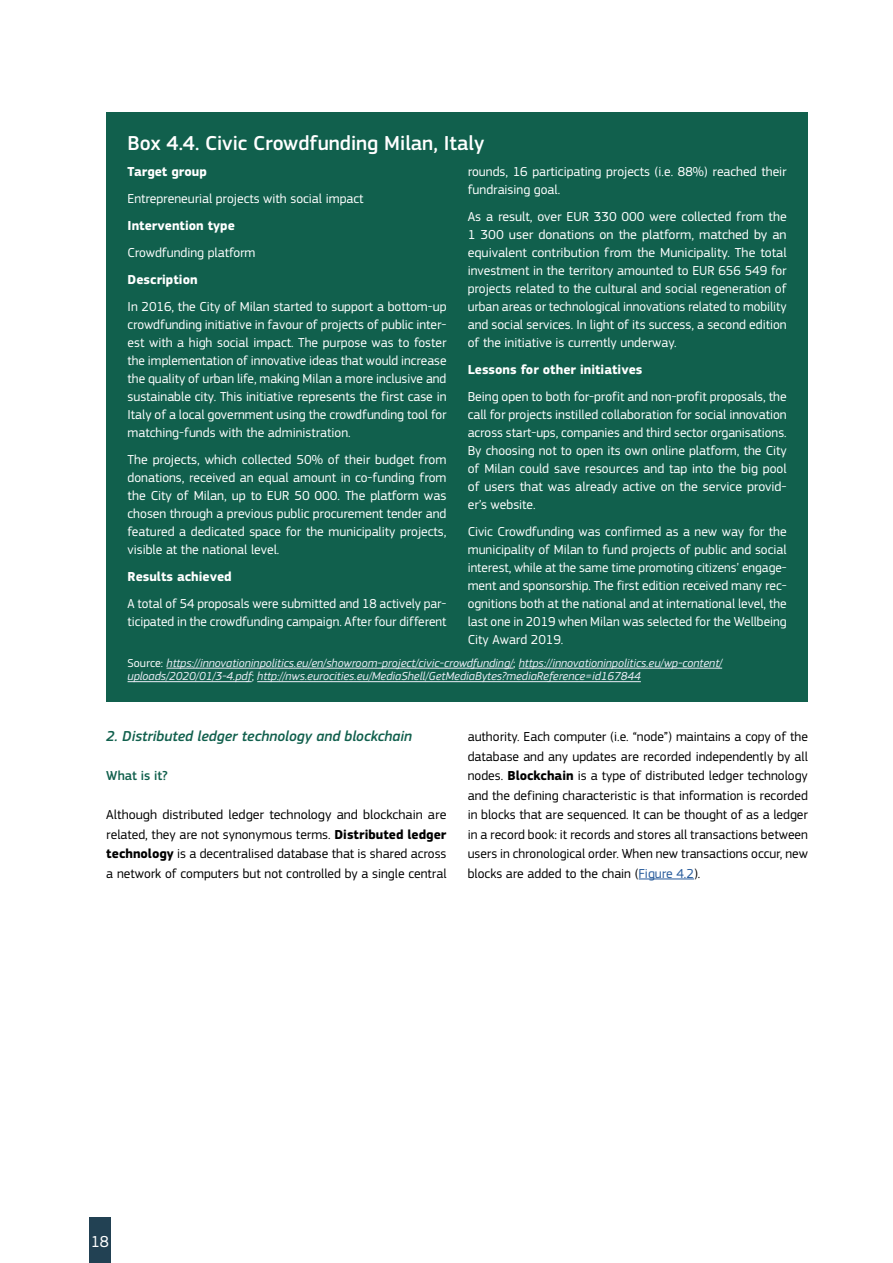
<style>
.page{position:relative;width:893px;height:1263px;background:#fff}
.page>*{position:absolute;margin:0;border:0;box-sizing:border-box;transform-origin:0 0}
.Box_H2{font:500 21px "EC Square Sans Pro";color:#fff}
.t1{font:16.5px "EC Square Sans Pro";color:#fff}
.t2{font:italic 500 15px "EC Square Sans Pro";color:#11604d}
.Box_Body{font:13.5px/18px "EC Square Sans Pro";color:#fff;text-align:justify}
.Body{font:13.5px/19.5px "EC Square Sans Pro";color:#000;text-align:justify}
.Box_Body-2{font:700 13.5px "EC Square Sans Pro";color:#fff}
.t3{font:500 13.5px "EC Square Sans Pro";color:#11604d}
.Box_Figure_Source{font:italic 12px/13.5px "EC Square Sans Pro";color:#eceef7}
.s1{font-style:normal;color:#fff}
.s2{font-weight:700}
.s3{color:#275b9b}
</style>
<div class="page">
<div style="left:89px;top:1217px;width:22px;height:46px;background:#224153"></div>
<div style="left:106px;top:113px;width:702px;height:589px;background:#11604d"></div>
<hr style="left:167px;top:668px;width:346px;height:1px;background:#eceef7">
<hr style="left:519px;top:668px;width:203px;height:1px;background:#eceef7">
<hr style="left:128px;top:681px;width:124px;height:1px;background:#eceef7">
<hr style="left:257px;top:681px;width:384px;height:1px;background:#eceef7">
<hr style="left:639px;top:878px;width:55px;height:1px;background:#275b9b">
<h2 class="Box_H2" style="left:128px;top:131px;width:358px">Box 4.4. Civic Crowdfunding Milan, Italy</h2>
<p class="Box_Body-2" style="left:128px;top:164px;width:81px">Target group</p>
<p class="Box_Body" style="left:128px;top:190px;width:237px">Entrepreneurial projects with social impact</p>
<p class="Box_Body-2" style="left:128px;top:218px;width:109px">Intervention type</p>
<p class="Box_Body" style="left:128px;top:244px;width:129px">Crowdfunding platform</p>
<p class="Box_Body-2" style="left:128px;top:272px;width:72px">Description</p>
<p class="Box_Body" style="left:128px;top:298px;width:320px">In 2016, the City of Milan started to support a bottom-up crowdfunding initiative in favour of projects of public inter&shy;est with a high social impact. The purpose was to foster the implementation of innovative ideas that would increase the quality of urban life, making Milan a more inclusive and sustainable city. This initiative represents the first case in Italy of a local government using the crowdfunding tool for matching-funds with the administration.</p>
<p class="Box_Body" style="left:128px;top:451px;width:320px">The projects, which collected 50% of their budget from donations, received an equal amount in co-funding from the City of Milan, up to EUR 50 000. The platform was chosen through a previous public procurement tender and featured a dedicated space for the municipality projects, visible at the national level.</p>
<p class="Box_Body-2" style="left:128px;top:569px;width:106px">Results achieved</p>
<p class="Box_Body" style="left:128px;top:595px;width:320px">A total of 54 proposals were submitted and 18 actively par&shy;ticipated in the crowdfunding campaign. After four different</p>
<p class="Box_Body" style="left:468px;top:163px;width:320px">rounds, 16 participating projects (i.e. 88%) reached their fundraising goal.</p>
<p class="Box_Body" style="left:468px;top:208px;width:320px">As a result, over EUR 330 000 were collected from the 1 300 user donations on the platform, matched by an equivalent contribution from the Municipality. The total investment in the territory amounted to EUR 656 549 for projects related to the cultural and social regeneration of urban areas or technological innovations related to mobility and social services. In light of its success, a second edition of the initiative is currently underway.</p>
<p class="Box_Body-2" style="left:468px;top:362px;width:176px">Lessons for other initiatives</p>
<p class="Box_Body" style="left:468px;top:388px;width:320px">Being open to both for-profit and non-profit proposals, the call for projects instilled collaboration for social innovation across start-ups, companies and third sector organisations.<br>By choosing not to open its own online platform, the City of Milan could save resources and tap into the big pool of users that was already active on the service provid&shy;er’s website.</p>
<p class="Box_Body" style="left:468px;top:523px;width:320px">Civic Crowdfunding was confirmed as a new way for the municipality of Milan to fund projects of public and social interest, while at the same time promoting citizens’ engage&shy;ment and sponsorship. The first edition received many rec&shy;ognitions both at the national and at international level, the last one in 2019 when Milan was selected for the Wellbeing City Award 2019.</p>
<p class="Box_Figure_Source" style="left:128px;top:656px;width:596px"><span class="s1">Source:</span> https://innovationinpolitics.eu/en/showroom-project/civic-crowdfunding/<span class="s1">;</span> https://innovationinpolitics.eu/wp-content/ uploads/2020/01/3-4.pdf<span class="s1">;</span> http://nws.eurocities.eu/MediaShell/GetMediaBytes?mediaReference=id167844</p>
<h3 class="t2" style="left:106px;top:727px;width:307px">2. Distributed ledger technology and blockchain</h3>
<h4 class="t3" style="left:106px;top:768px;width:63px">What is it?</h4>
<p class="Body" style="left:106px;top:805px;width:342px">Although distributed ledger technology and blockchain are related, they are not synonymous terms. <span class="s2">Distributed ledger technology</span> is a decentralised database that is shared across a network of computers but not controlled by a single central</p>
<p class="Body" style="left:468px;top:727px;width:342px">authority. Each computer (i.e. “node”) maintains a copy of the database and any updates are recorded independently by all nodes. <span class="s2">Blockchain</span> is a type of distributed ledger technology and the defining characteristic is that information is recorded in blocks that are sequenced. It can be thought of as a ledger in a record book: it records and stores all transactions between users in chronological order. When new transactions occur, new blocks are added to the chain (<span class="s3">Figure 4.2</span>).</p>
<p class="t1" style="left:91px;top:1232px;width:20px">18</p>
</div>
